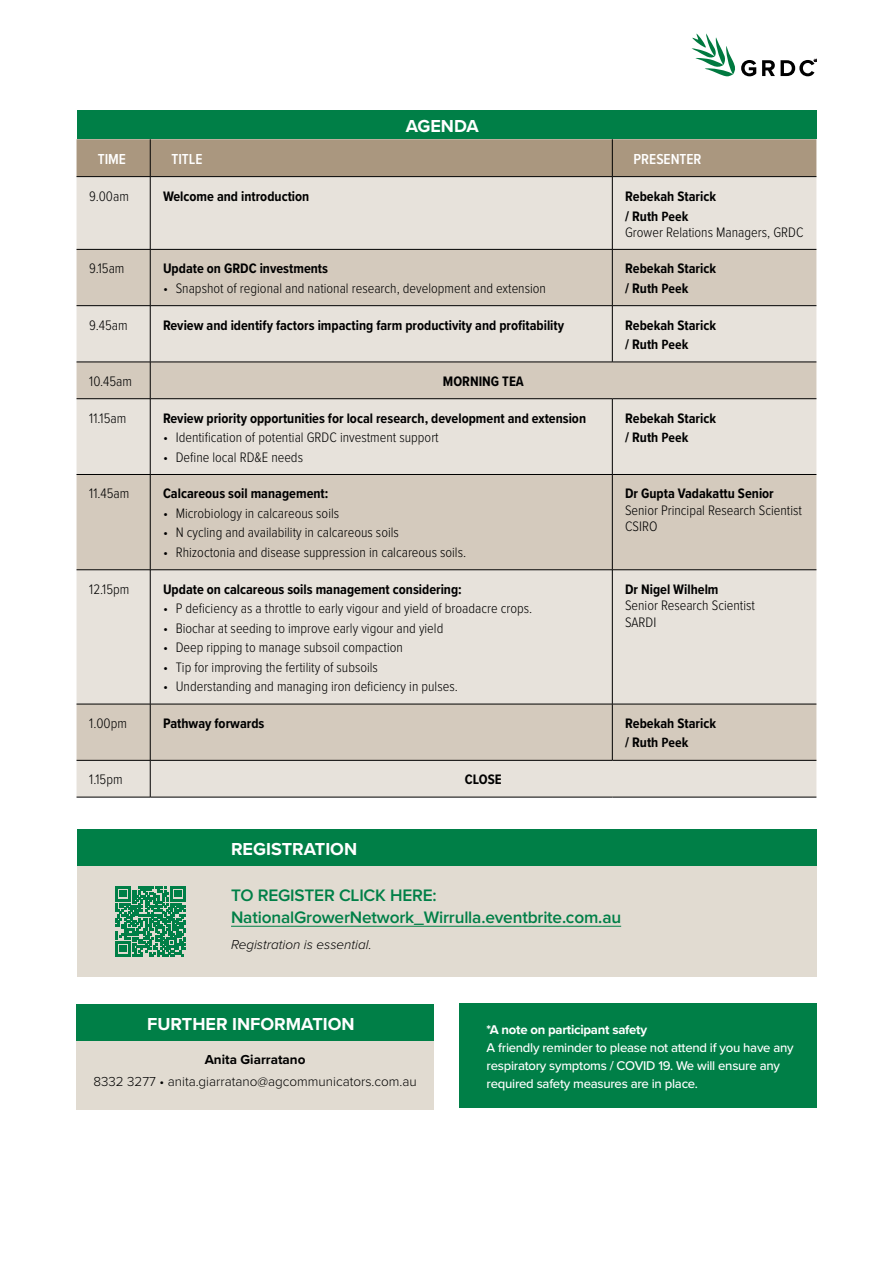
<style>
.page{position:relative;width:893px;height:1263px;background:#fff}
.page>*{position:absolute;margin:0;border:0;box-sizing:border-box;transform-origin:0 0}
.t1{font:700 18px "Proxima Nova";color:#fff}
.t2{font:600 17.25px/22.2px "Proxima Nova";letter-spacing:-.01em;color:#007f47}
.t3{font:600 15px "Proxima Nova Cond";color:#fff}
.t4{font:300 14.25px/16.5px "Proxima Nova Cond";color:#000}
.t5{font:700 14.25px/19.5px "Proxima Nova Cond";color:#000}
.t6{font:300 13.5px "Proxima Nova";color:#000}
.t7{font:italic 300 13.5px "Proxima Nova";color:#000}
.t8{font:700 13.5px "Proxima Nova";color:#000}
.t9{font:500 13.2px/18px "Proxima Nova";letter-spacing:-.02em;color:#fff}
.t10{font:700 13.2px "Proxima Nova";letter-spacing:-.02em;color:#fff}
.s1{font-family:"Adobe Gothic Std";font-size:12px}
</style>
<div class="page">
<div style="left:77px;top:139px;width:739px;height:37px;background:#aa977f"></div>
<div style="left:77px;top:177px;width:739px;height:620px;background:#e7e2db"></div>
<svg style="left:77px;top:250px;width:739px;height:510px;background:#ddd5cb"></svg>
<hr style="left:77px;top:176px;width:73px;height:1px;background:#000">
<hr style="left:150px;top:176px;width:462px;height:1px;background:#000">
<hr style="left:612px;top:176px;width:204px;height:1px;background:#000">
<hr style="left:77px;top:249px;width:73px;height:1px;background:#000">
<hr style="left:150px;top:249px;width:462px;height:1px;background:#000">
<hr style="left:612px;top:249px;width:204px;height:1px;background:#000">
<hr style="left:77px;top:305px;width:73px;height:1px;background:#000">
<hr style="left:150px;top:305px;width:462px;height:1px;background:#000">
<hr style="left:612px;top:305px;width:204px;height:1px;background:#000">
<hr style="left:77px;top:362px;width:73px;height:1px;background:#000">
<hr style="left:150px;top:362px;width:462px;height:1px;background:#000">
<hr style="left:612px;top:362px;width:204px;height:1px;background:#000">
<hr style="left:77px;top:398px;width:73px;height:1px;background:#000">
<hr style="left:150px;top:398px;width:462px;height:1px;background:#000">
<hr style="left:612px;top:398px;width:204px;height:1px;background:#000">
<hr style="left:77px;top:474px;width:73px;height:1px;background:#000">
<hr style="left:150px;top:474px;width:462px;height:1px;background:#000">
<hr style="left:612px;top:474px;width:204px;height:1px;background:#000">
<hr style="left:77px;top:569px;width:73px;height:1px;background:#000">
<hr style="left:150px;top:569px;width:462px;height:1px;background:#000">
<hr style="left:612px;top:569px;width:204px;height:1px;background:#000">
<hr style="left:77px;top:704px;width:73px;height:1px;background:#000">
<hr style="left:150px;top:704px;width:462px;height:1px;background:#000">
<hr style="left:612px;top:704px;width:204px;height:1px;background:#000">
<hr style="left:77px;top:760px;width:73px;height:1px;background:#000">
<hr style="left:150px;top:760px;width:462px;height:1px;background:#000">
<hr style="left:612px;top:760px;width:204px;height:1px;background:#000">
<hr style="left:77px;top:797px;width:73px;height:1px;background:#000">
<hr style="left:150px;top:797px;width:462px;height:1px;background:#000">
<hr style="left:612px;top:797px;width:204px;height:1px;background:#000">
<hr style="left:150px;top:139px;width:1px;height:37px;background:#000">
<hr style="left:612px;top:139px;width:1px;height:37px;background:#000">
<hr style="left:150px;top:177px;width:1px;height:72px;background:#000">
<hr style="left:612px;top:177px;width:1px;height:72px;background:#000">
<hr style="left:150px;top:250px;width:1px;height:55px;background:#000">
<hr style="left:612px;top:250px;width:1px;height:55px;background:#000">
<hr style="left:150px;top:306px;width:1px;height:56px;background:#000">
<hr style="left:612px;top:306px;width:1px;height:56px;background:#000">
<hr style="left:150px;top:362px;width:1px;height:36px;background:#000">
<hr style="left:150px;top:399px;width:1px;height:75px;background:#000">
<hr style="left:612px;top:399px;width:1px;height:75px;background:#000">
<hr style="left:150px;top:475px;width:1px;height:94px;background:#000">
<hr style="left:612px;top:475px;width:1px;height:94px;background:#000">
<hr style="left:150px;top:570px;width:1px;height:134px;background:#000">
<hr style="left:612px;top:570px;width:1px;height:134px;background:#000">
<hr style="left:150px;top:704px;width:1px;height:56px;background:#000">
<hr style="left:612px;top:704px;width:1px;height:56px;background:#000">
<hr style="left:150px;top:760px;width:1px;height:37px;background:#000">
<div style="left:77px;top:111px;width:739px;height:28px;background:#007f47"></div>
<svg style="left:691px;top:33px;width:65px;height:44px"></svg>
<svg style="left:762px;top:60px;width:13px;height:16px"></svg>
<svg style="left:781px;top:60px;width:35px;height:16px"></svg>
<div style="left:77px;top:1023px;width:357px;height:86px;background:#e1dbd1"></div>
<div style="left:77px;top:1004px;width:357px;height:37px;background:#007f47"></div>
<div style="left:459px;top:1003px;width:357px;height:105px;background:#007f47"></div>
<div style="left:77px;top:865px;width:739px;height:112px;background:#e1dbd1"></div>
<div style="left:77px;top:829px;width:739px;height:37px;background:#007f47"></div>
<hr style="left:231px;top:926px;width:390px;height:1px;background:#007f47">
<svg style="left:115px;top:886px;width:70px;height:70px"></svg>
<p class="t1" style="left:406px;top:113px;width:74px">AGENDA</p>
<p class="t3" style="left:98px;top:148px;width:30px">TIME</p>
<p class="t3" style="left:171px;top:148px;width:33px">TITLE</p>
<p class="t3" style="left:634px;top:148px;width:70px">PRESENTER</p>
<p class="t4" style="left:89px;top:188px;width:41px">9.00am</p>
<p class="t5" style="left:163px;top:186px;width:148px">Welcome and introduction</p>
<p class="t5" style="left:625px;top:185px;width:92px;line-height:20.2px">Rebekah Starick / Ruth <span class="s1">Peek</span></p>
<p class="t4" style="left:625px;top:224px;width:180px">Grower Relations Managers, GRDC</p>
<p class="t4" style="left:89px;top:261px;width:37px">9.15am</p>
<p class="t5" style="left:163px;top:259px;width:167px">Update on GRDC investments</p>
<p class="t4" style="left:163px;top:280px;width:384px">• Snapshot of regional and national research, development and extension</p>
<p class="t5" style="left:625px;top:259px;width:92px">Rebekah Starick / Ruth <span class="s1">Peek</span></p>
<p class="t4" style="left:89px;top:317px;width:40px">9.45am</p>
<p class="t5" style="left:163px;top:315px;width:403px">Review and identify factors impacting farm productivity and profitability</p>
<p class="t5" style="left:625px;top:315px;width:92px">Rebekah Starick / Ruth <span class="s1">Peek</span></p>
<p class="t4" style="left:89px;top:373px;width:44px">10.45am</p>
<p class="t5" style="left:443px;top:371px;width:82px">MORNING TEA</p>
<p class="t4" style="left:89px;top:410px;width:39px">11.15am</p>
<p class="t5" style="left:163px;top:408px;width:425px">Review priority opportunities for local research, development and extension</p>
<p class="t4" style="left:163px;top:429px;width:277px">• Identification of potential GRDC investment support</p>
<p class="t4" style="left:163px;top:449px;width:142px">• Define local RD&amp;E needs</p>
<p class="t5" style="left:625px;top:408px;width:92px">Rebekah Starick / Ruth <span class="s1">Peek</span></p>
<p class="t4" style="left:89px;top:486px;width:42px">11.45am</p>
<p class="t5" style="left:163px;top:484px;width:167px">Calcareous soil management:</p>
<p class="t4" style="left:163px;top:505px;width:178px">• Microbiology in calcareous soils</p>
<p class="t4" style="left:163px;top:525px;width:237px">• N cycling and availability in calcareous soils</p>
<p class="t4" style="left:163px;top:544px;width:305px">• Rhizoctonia and disease suppression in calcareous soils.</p>
<p class="t4" style="left:89px;top:581px;width:42px">12.15pm</p>
<p class="t5" style="left:163px;top:579px;width:300px">Update on calcareous soils management considering:</p>
<p class="t4" style="left:163px;top:600px;width:371px">• P deficiency as a throttle to early vigour and yield of broadacre crops.</p>
<p class="t4" style="left:163px;top:620px;width:282px">• Biochar at seeding to improve early vigour and yield</p>
<p class="t4" style="left:163px;top:639px;width:241px">• Deep ripping to manage subsoil compaction</p>
<p class="t4" style="left:163px;top:659px;width:216px">• Tip for improving the fertility of subsoils</p>
<p class="t4" style="left:163px;top:678px;width:296px">• Understanding and managing iron deficiency in pulses.</p>
<p class="t5" style="left:625px;top:484px;width:150px">Dr Gupta Vadakattu Senior</p>
<p class="t4" style="left:625px;top:502px;width:178px">Senior Principal Research Scientist<br>CSIRO</p>
<p class="t5" style="left:625px;top:579px;width:95px">Dr Nigel Wilhelm</p>
<p class="t4" style="left:625px;top:597px;width:131px">Senior Research Scientist<br>SARDI</p>
<p class="t4" style="left:89px;top:715px;width:39px">1.00pm</p>
<p class="t5" style="left:163px;top:713px;width:103px">Pathway forwards</p>
<p class="t5" style="left:625px;top:713px;width:92px">Rebekah Starick / Ruth <span class="s1">Peek</span></p>
<p class="t4" style="left:89px;top:771px;width:35px">1.15pm</p>
<p class="t5" style="left:465px;top:769px;width:38px">CLOSE</p>
<p class="t1" style="left:231px;top:835px;width:128px">REGISTRATION</p>
<p class="t2" style="left:231px;top:885px;width:392px">TO REGISTER CLICK HERE:<br>NationalGrowerNetwork_Wirrulla.eventbrite.com.au</p>
<p class="t7" style="left:231px;top:937px;width:142px">Registration is essential.</p>
<p class="t1" style="left:147px;top:1010px;width:209px">FURTHER INFORMATION</p>
<p class="t8" style="left:205px;top:1050px;width:102px">Anita Giarratano</p>
<p class="t6" style="left:93px;top:1071px;width:325px">8332 3277 • anita.giarratano@agcommunicators.com.au</p>
<p class="t10" style="left:487px;top:1019px;width:162px">*A note on participant safety</p>
<p class="t9" style="left:487px;top:1039px;width:309px">A friendly reminder to please not attend if you have any respiratory symptoms / COVID 19. We will ensure any required safety measures are in place.</p>
</div>
